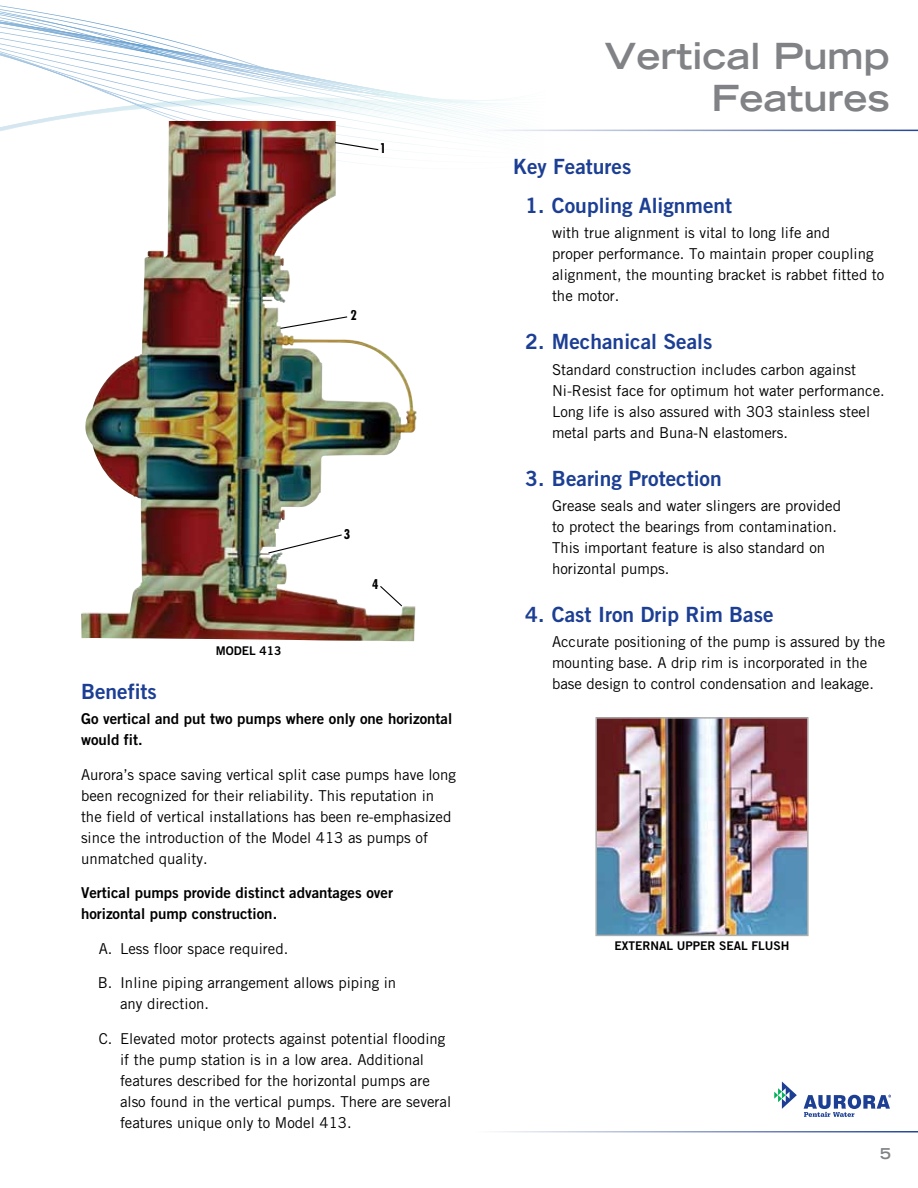
<style>
.page{position:relative;width:918px;height:1188px;background:#fff}
.page>*{position:absolute;margin:0;border:0;box-sizing:border-box;transform-origin:0 0}
.t1{font:700 expanded 36px/42px "Trade Gothic LH";color:#808285;text-align:right}
.t2{font:21px "Trade Gothic Bold Two";color:#1c3f94}
.t3{font:15px/21px "Trade Gothic";color:#000}
.t4{font:15px/21px "Trade Gothic Bold Two";color:#000}
.t5{font:700 expanded 15px "Trade Gothic LH";color:#808285}
.t6{font:700 condensed 13.05px "Futura";color:#000}
.t7{font:12px "Trade Gothic Bold Two";color:#000}
</style>
<div class="page">
<svg style="left:0;top:5px;width:546px;height:140px"></svg>
<hr style="left:472px;top:130px;width:446px;height:1px;background:#fff">
<svg style="left:774px;top:1082px;width:23px;height:27px"></svg>
<svg style="left:804px;top:1095px;width:87px;height:22px"></svg>
<img style="left:598px;top:720px;width:208px;height:213px">
<div style="left:595px;top:717px;width:214px;height:219px;border:2px solid #adaeaf"></div>
<img style="left:81px;top:121px;width:334px;height:520px">
<svg style="left:279px;top:316px;width:69px;height:14px"></svg>
<svg style="left:267px;top:534px;width:76px;height:20px"></svg>
<svg style="left:379px;top:585px;width:24px;height:23px"></svg>
<svg style="left:334px;top:141px;width:46px;height:10px"></svg>
<p class="t6" style="left:380px;top:140px;width:8px">1</p>
<p class="t6" style="left:350px;top:306px;width:8px">2</p>
<p class="t7" style="left:216px;top:643px;width:67px">MODEL 413</p>
<p class="t6" style="left:344px;top:526px;width:8px">3</p>
<p class="t6" style="left:372px;top:575px;width:8px">4</p>
<h2 class="t2" style="left:81px;top:678px;width:77px">Benefits</h2>
<p class="t4" style="left:81px;top:708px;width:373px">Go vertical and put two pumps where only one horizontal would fit.</p>
<p class="t3" style="left:81px;top:764px;width:376px">Aurora’s space saving vertical split case pumps have long been recognized for their reliability. This reputation in the field of vertical installations has been re-emphasized since the introduction of the Model 413 as pumps of unmatched quality.</p>
<p class="t4" style="left:81px;top:882px;width:314px">Vertical pumps provide distinct advantages over horizontal pump construction.</p>
<p class="t3" style="left:99px;top:938px;width:191px">A. Less floor space required.</p>
<p class="t3" style="left:120px;top:972px;width:278px;text-indent:-22px">B. Inline piping arrangement allows piping in any direction.</p>
<p class="t3" style="left:120px;top:1028px;width:333px;text-indent:-21px">C. Elevated motor protects against potential flooding if the pump station is in a low area. Additional features described for the horizontal pumps are also found in the vertical pumps. There are several features unique only to Model 413.</p>
<h1 class="t1" style="left:605px;top:34px;width:286px">Vertical Pump<br>Features</h1>
<h2 class="t2" style="left:513px;top:154px;width:120px">Key Features</h2>
<h2 class="t2" style="left:525px;top:192px;width:209px">1. Coupling Alignment</h2>
<p class="t3" style="left:552px;top:222px;width:334px">with true alignment is vital to long life and<br>proper performance. To maintain proper coupling alignment, the mounting bracket is rabbet fitted to the motor.</p>
<h2 class="t2" style="left:525px;top:329px;width:189px">2. Mechanical Seals</h2>
<p class="t3" style="left:552px;top:359px;width:334px">Standard construction includes carbon against Ni-Resist face for optimum hot water performance.<br>Long life is also assured with 303 stainless steel metal parts and Buna-N elastomers.</p>
<h2 class="t2" style="left:525px;top:465px;width:198px">3. Bearing Protection</h2>
<p class="t3" style="left:552px;top:495px;width:291px">Grease seals and water slingers are provided to protect the bearings from contamination.<br>This important feature is also standard on horizontal pumps.</p>
<h2 class="t2" style="left:525px;top:601px;width:250px">4. Cast Iron Drip Rim Base</h2>
<p class="t3" style="left:552px;top:631px;width:335px">Accurate positioning of the pump is assured by the mounting base. A drip rim is incorporated in the base design to control condensation and leakage.</p>
<p class="t7" style="left:615px;top:939px;width:176px">EXTERNAL UPPER SEAL FLUSH</p>
<p class="t5" style="left:880px;top:1144px;width:12px">5</p>
</div>
